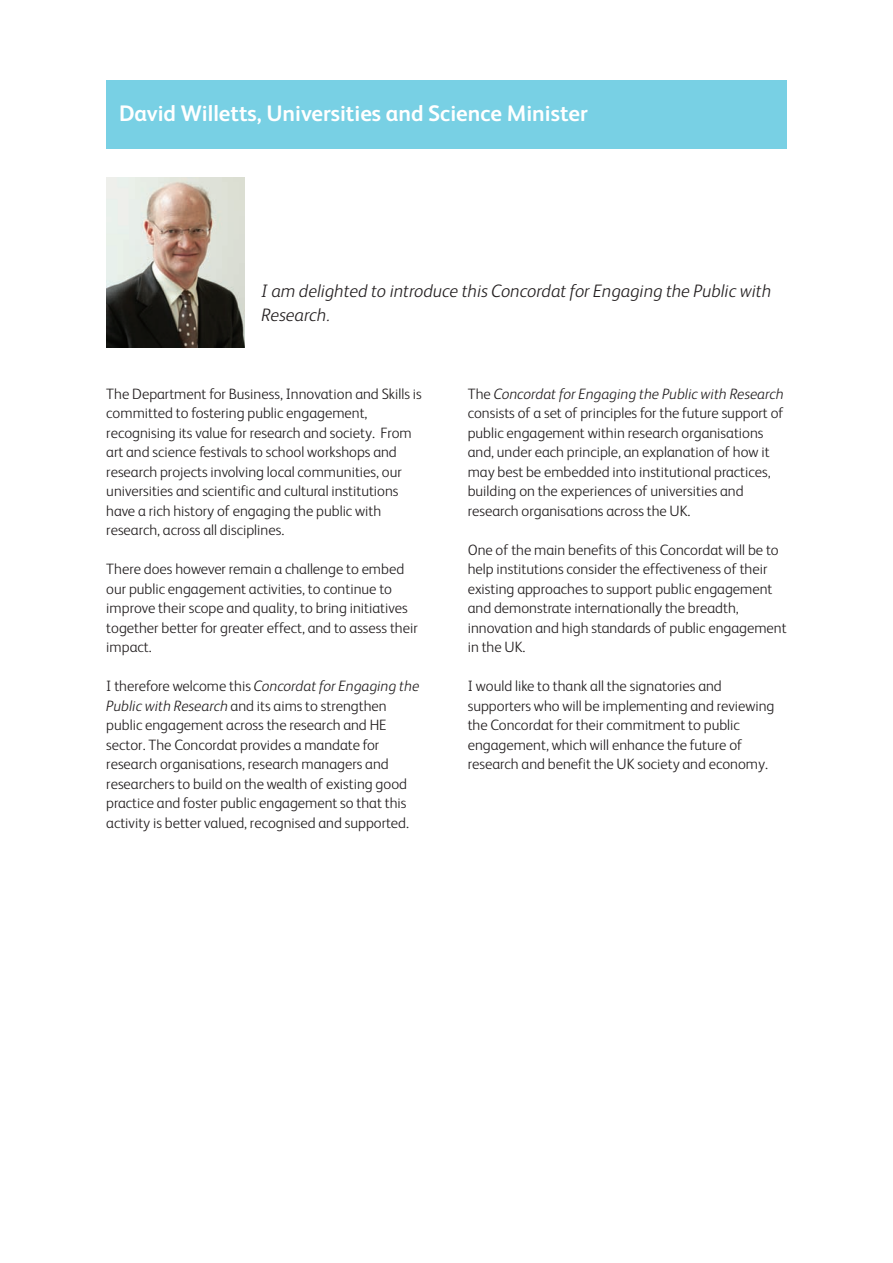
<style>
.page{position:relative;width:893px;height:1263px;background:#fff}
.page>*{position:absolute;margin:0;border:0;box-sizing:border-box;transform-origin:0 0}
.t1{font:700 22.5px "FS Albert";color:#fff}
.t2{font:italic 300 18px/24px "FS Albert";color:#231f20}
.t3{font:300 15px/19.5px "FS Albert";color:#231f20}
.s1{font-style:italic}
</style>
<div class="page">
<div style="left:106px;top:81px;width:681px;height:68px;background:#78d0e4"></div>
<img style="left:106px;top:177px;width:139px;height:170px">
<h1 class="t1" style="left:119px;top:105px;width:470px">David Willetts, Universities and Science Minister</h1>
<p class="t2" style="left:261px;top:280px;width:511px">I am delighted to introduce this Concordat for Engaging the Public with<br>Research.</p>
<p class="t3" style="left:106px;top:385px;width:317px">The Department for Business, Innovation and Skills is committed to fostering public engagement, recognising its value for research and society. From art and science festivals to school workshops and research projects involving local communities, our universities and scientific and cultural institutions have a rich history of engaging the public with research, across all disciplines.</p>
<p class="t3" style="left:106px;top:561px;width:313px">There does however remain a challenge to embed our public engagement activities, to continue to improve their scope and quality, to bring initiatives together better for greater effect, and to assess their impact.</p>
<p class="t3" style="left:106px;top:678px;width:314px">I therefore welcome this <span class="s1">Concordat for Engaging the Public with Research</span> and its aims to strengthen public engagement across the research and HE sector. The Concordat provides a mandate for research organisations, research managers and researchers to build on the wealth of existing good practice and foster public engagement so that this activity is better valued, recognised and supported.</p>
<p class="t3" style="left:468px;top:385px;width:317px">The <span class="s1">Concordat for Engaging the Public with Research </span>consists of a set of principles for the future support of public engagement within research organisations and, under each principle, an explanation of how it may best be embedded into institutional practices, building on the experiences of universities and research organisations across the UK.</p>
<p class="t3" style="left:468px;top:541px;width:320px">One of the main benefits of this Concordat will be to help institutions consider the effectiveness of their existing approaches to support public engagement and demonstrate internationally the breadth, innovation and high standards of public engagement in the UK.</p>
<p class="t3" style="left:468px;top:678px;width:308px">I would like to thank all the signatories and supporters who will be implementing and reviewing the Concordat for their commitment to public engagement, which will enhance the future of research and benefit the UK society and economy.</p>
</div>
